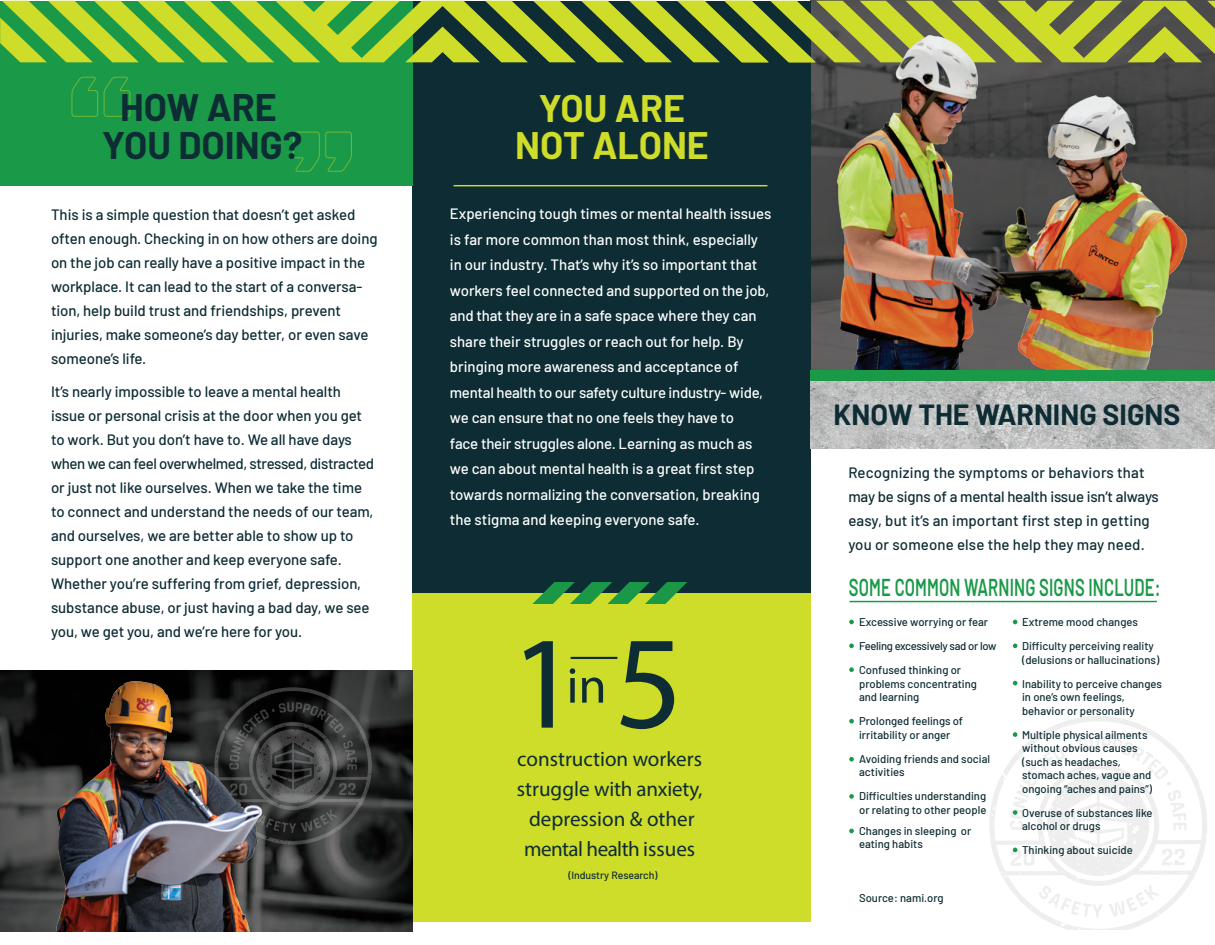
<style>
.page{position:relative;width:1215px;height:945px;background:#fff}
.page>*{position:absolute;margin:0;border:0;box-sizing:border-box;transform-origin:0 0}
.t1{font:133.05px "Myriad Pro";color:#0d2c33}
.t2{font:50.7px "Myriad Pro";color:#0d2c33}
.t3{font:700 37.5px/37.5px "Barlow";color:#0d2c33;text-align:center}
.t4{font:700 37.5px/37.5px "Barlow";color:#cedc2a;text-align:center}
.t5{font:700 28.5px "Barlow";color:#0d2c33}
.t6{font:600 24.45px "Barlow";letter-spacing:.01em;color:#1a9948;scale:.68 1}
.t7{font:21px/30.2px "Myriad Pro";color:#0d2c33;text-align:center}
.t8{font:500 15px/24px "Barlow";letter-spacing:-.005em;color:#0d2c33}
.t9{font:500 15px/25.5px "Barlow";color:#fff}
.t10{font:500 11.25px/13.5px "Barlow";color:#0d2c33}
.t11{font:500 10.5px "Barlow";color:#0d2c33}
</style>
<div class="page">
<img style="left:810px;top:62px;width:405px;height:319px">
<svg style="left:989px;top:716px;width:218px;height:214px"></svg>
<svg style="left:1039px;top:886px;width:64px;height:38px"></svg>
<svg style="left:1109px;top:885px;width:50px;height:31px"></svg>
<div style="left:412px;top:1px;width:398px;height:593px;background:#0d2c33"></div>
<div style="left:412px;top:593px;width:399px;height:328px;background:#cedc2a"></div>
<img style="left:0;top:671px;width:412px;height:261px">
<svg style="left:289px;top:687px;width:83px;height:158px;background:#3c3d3d"></svg>
<img style="left:37px;top:671px;width:252px;height:260px">
<img style="left:811px;top:381px;width:404px;height:68px">
<div style="left:811px;top:370px;width:404px;height:11px;background:#1a9948"></div>
<div style="left:0;top:1px;width:412px;height:185px;background:#1a9948"></div>
<svg style="left:0;top:1px;width:1215px;height:61px"></svg>
<img style="left:805px;top:17px;width:392px;height:347px">
<svg style="left:533px;top:583px;width:153px;height:20px"></svg>
<hr style="left:849px;top:601px;width:308px;height:1px;background:#1a9948">
<hr style="left:571px;top:657px;width:46px;height:2px;background:#0d2c33">
<svg style="left:849px;top:620px;width:5px;height:4px"></svg>
<svg style="left:1013px;top:620px;width:4px;height:4px"></svg>
<svg style="left:1013px;top:644px;width:4px;height:4px"></svg>
<svg style="left:1013px;top:681px;width:4px;height:4px"></svg>
<svg style="left:1005px;top:732px;width:182px;height:144px"></svg>
<svg style="left:849px;top:644px;width:5px;height:4px"></svg>
<svg style="left:849px;top:667px;width:5px;height:5px"></svg>
<svg style="left:849px;top:719px;width:5px;height:5px"></svg>
<svg style="left:849px;top:757px;width:5px;height:5px"></svg>
<svg style="left:849px;top:794px;width:5px;height:5px"></svg>
<svg style="left:849px;top:829px;width:5px;height:4px"></svg>
<svg style="left:71px;top:76px;width:60px;height:41px"></svg>
<svg style="left:293px;top:131px;width:59px;height:41px"></svg>
<hr style="left:454px;top:185px;width:313px;height:1px;background:#cedc2a">
<h3 class="t3" style="left:102px;top:86px;width:201px">HOW ARE<br>YOU DOING?</h3>
<h3 class="t4" style="left:515px;top:87px;width:195px">YOU ARE<br>NOT ALONE</h3>
<p class="t8" style="left:51px;top:201px;width:328px">This is a simple question that doesn’t get asked often enough. Checking in on how others are doing on the job can really have a positive impact in the workplace. It can lead to the start of a conversa&shy;tion, help build trust and friendships, prevent injuries, make someone’s day better, or even save someone’s life.</p>
<p class="t8" style="left:51px;top:378px;width:325px">It’s nearly impossible to leave a mental health issue or personal crisis at the door when you get to work. But you don’t have to. We all have days when we can feel overwhelmed, stressed, distracted or just not like ourselves. When we take the time to connect and understand the needs of our team, and ourselves, we are better able to show up to support one another and keep everyone safe.<br>Whether you’re suffering from grief, depression, substance abuse, or just having a bad day, we see you, we get you, and we’re here for you.</p>
<p class="t9" style="left:450px;top:200px;width:323px">Experiencing tough times or mental health issues is far more common than most think, especially in our industry. That’s why it’s so important that workers feel connected and supported on the job, and that they are in a safe space where they can share their struggles or reach out for help. By bringing more awareness and acceptance of mental health to our safety culture industry- wide, we can ensure that no one feels they have to<br>face their struggles alone. Learning as much as we can about mental health is a great first step towards normalizing the conversation, breaking the stigma and keeping everyone safe.</p>
<h1 class="t1" style="left:510px;top:601px;width:174px">1 5</h1>
<h2 class="t2" style="left:567px;top:654px;width:42px">in</h2>
<h3 class="t7" style="left:517px;top:743px;width:187px">construction workers struggle with anxiety, depression &amp; other mental health issues</h3>
<p class="t11" style="left:568px;top:868px;width:91px">(Industry Research)</p>
<h3 class="t5" style="left:834px;top:394px;width:348px">KNOW THE WARNING SIGNS</h3>
<p class="t8" style="left:848px;top:460px;width:312px">Recognizing the symptoms or behaviors that may be signs of a mental health issue isn’t always easy, but it’s an important first step in getting you or someone else the help they may need.</p>
<h3 class="t6" style="left:849px;top:570px;width:460px">SOME COMMON WARNING SIGNS INCLUDE:</h3>
<p class="t10" style="left:859px;top:609px;width:139px;line-height:24px">Excessive worrying or fear<br>Feeling excessively sad or low<br>Confused thinking or</p>
<p class="t10" style="left:859px;top:676px;width:119px">problems concentrating and learning</p>
<p class="t10" style="left:859px;top:713px;width:105px">Prolonged feelings of irritability or anger</p>
<p class="t10" style="left:859px;top:751px;width:133px">Avoiding friends and social activities</p>
<p class="t10" style="left:859px;top:788px;width:129px">Difficulties understanding or relating to other people</p>
<p class="t10" style="left:859px;top:823px;width:114px">Changes in sleeping or eating habits</p>
<p class="t10" style="left:1022px;top:609px;width:133px;line-height:24px">Extreme mood changes<br>Difficulty perceiving reality</p>
<p class="t10" style="left:1022px;top:647px;width:141px;line-height:24px">(delusions or hallucinations)<br>Inability to perceive changes</p>
<p class="t10" style="left:1022px;top:689px;width:114px">in one’s own feelings, behavior or personality</p>
<p class="t10" style="left:1022px;top:727px;width:132px">Multiple physical ailments without obvious causes (such as headaches, stomach aches, vague and ongoing “aches and pains”)</p>
<p class="t10" style="left:1022px;top:805px;width:132px">Overuse of substances like alcohol or drugs</p>
<p class="t10" style="left:1022px;top:842px;width:112px">Thinking about suicide</p>
<p class="t10" style="left:859px;top:890px;width:86px">Source: nami.org</p>
</div>
